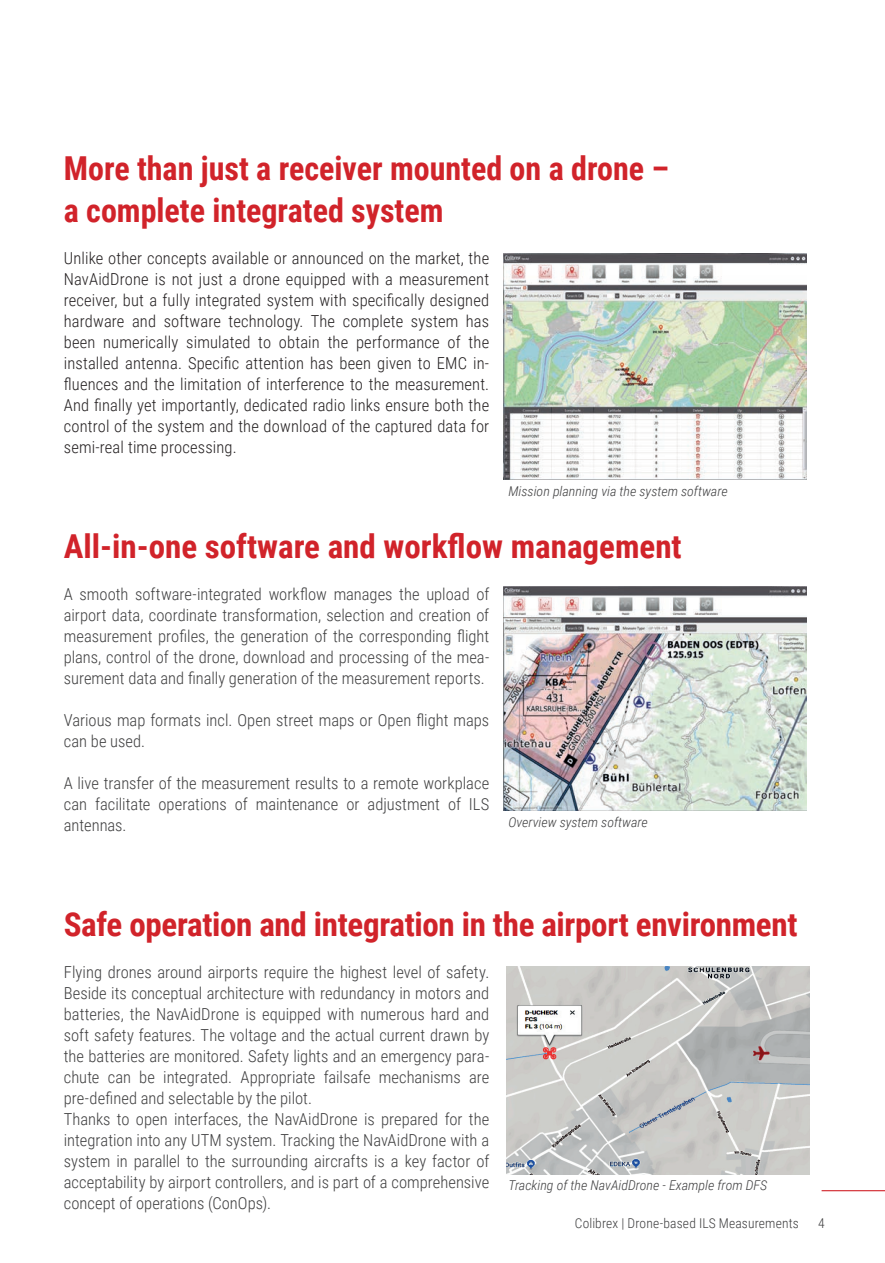
<style>
.page{position:relative;width:885px;height:1263px;background:#fff}
.page>*{position:absolute;margin:0;border:0;box-sizing:border-box;transform-origin:0 0}
.t1{font:700 33px/42px "Roboto Condensed";color:#d1232a}
.t2{font:300 16.5px/21px "Roboto Condensed";color:#3e3e3f;text-align:justify}
.t3{font:300 16.5px/21px "Roboto Condensed";letter-spacing:.01em;color:#231f20;text-align:justify}
.t4{font:italic 300 13.5px "Roboto Condensed";color:#3e3e3f}
.t5{font:300 13.5px "Roboto Condensed";letter-spacing:.01em;color:#3e3e3f}
</style>
<div class="page">
<img style="left:503px;top:254px;width:303px;height:225px">
<img style="left:503px;top:586px;width:303px;height:224px">
<hr style="left:821px;top:1190px;width:63px;height:1px;background:#d1232a">
<img style="left:506px;top:967px;width:303px;height:208px">
<h1 class="t1" style="left:64px;top:146px;width:606px">More than just a receiver mounted on a drone – a complete integrated system</h1>
<p class="t3" style="left:64px;top:247px;width:427px">Unlike other concepts available or announced on the market, the NavAidDrone is not just a drone equipped with a measurement receiver, but a fully integrated system with specifically designed hardware and software technology. The complete system has been numerically simulated to obtain the performance of the installed antenna. Specific attention has been given to EMC in&shy;fluences and the limitation of interference to the measurement.<br>And finally yet importantly, dedicated radio links ensure both the control of the system and the download of the captured data for semi-real time processing.</p>
<p class="t4" style="left:508px;top:482px;width:221px">Mission planning via the system software</p>
<h1 class="t1" style="left:64px;top:524px;width:619px">All-in-one software and workflow management</h1>
<p class="t2" style="left:64px;top:583px;width:427px">A smooth software-integrated workflow manages the upload of airport data, coordinate transformation, selection and creation of measurement profiles, the generation of the corresponding flight plans, control of the drone, download and processing of the mea&shy;surement data and finally generation of the measurement reports.</p>
<p class="t2" style="left:64px;top:709px;width:427px">Various map formats incl. Open street maps or Open flight maps can be used.</p>
<p class="t2" style="left:64px;top:772px;width:427px">A live transfer of the measurement results to a remote workplace can facilitate operations of maintenance or adjustment of ILS antennas.</p>
<p class="t4" style="left:508px;top:812px;width:141px">Overview system software</p>
<h1 class="t1" style="left:64px;top:902px;width:735px">Safe operation and integration in the airport environment</h1>
<p class="t2" style="left:64px;top:961px;width:427px;text-align:left">Flying drones around airports require the highest level of safety.<br>Beside its conceptual architecture with redundancy in motors and batteries, the NavAidDrone is equipped with numerous hard and soft safety features. The voltage and the actual current drawn by the batteries are monitored. Safety lights and an emergency para&shy;chute can be integrated. Appropriate failsafe mechanisms are pre-defined and selectable by the pilot.<br>Thanks to open interfaces, the NavAidDrone is prepared for the integration into any UTM system. Tracking the NavAidDrone with a system in parallel to the surrounding aircrafts is a key factor of acceptability by airport controllers, and is part of a comprehensive concept of operations (ConOps).</p>
<p class="t4" style="left:508px;top:1176px;width:260px">Tracking of the NavAidDrone - Example from DFS</p>
<p class="t5" style="left:574px;top:1214px;width:225px">Colibrex | Drone-based ILS Measurements</p>
<p class="t5" style="left:818px;top:1214px;width:8px">4</p>
</div>
